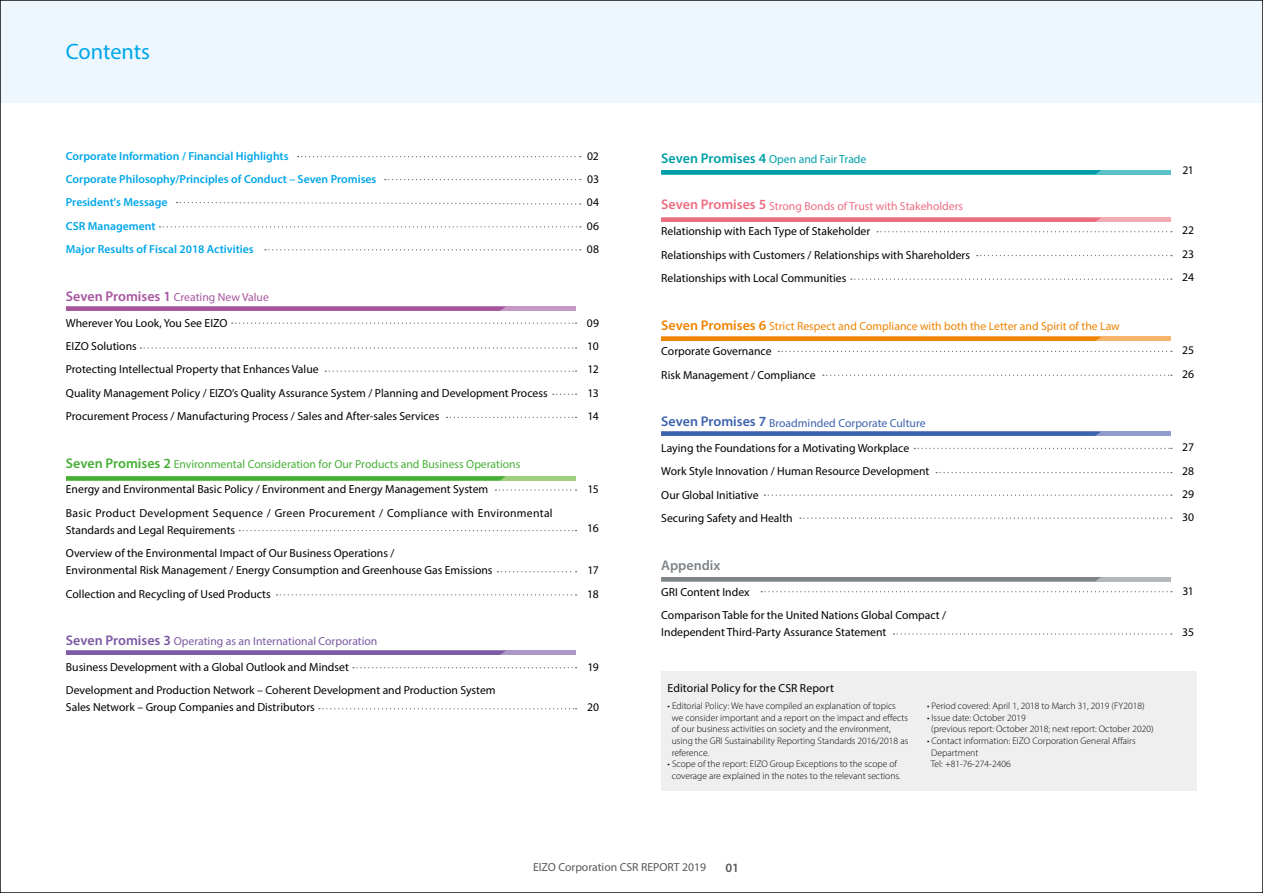
<style>
.page{position:relative;width:1263px;height:893px;background:#fff}
.page>*{position:absolute;margin:0;border:0;box-sizing:border-box;transform-origin:0 0}
.t1{font:22.35px "Myriad Pro";letter-spacing:-.005em;color:#00a7ea}
.t2{font:600 14.1px "Myriad Pro";color:#7d8488}
.t3{font:600 12.75px "Myriad Pro";color:#595757}
.t4{font:11.7px/23.4px "Myriad Pro";color:#000}
.t5{font:600 11.7px/23.4px "Myriad Pro";color:#00a7ea}
.t6{font:11.7px/17px "Myriad Pro";letter-spacing:.025em;color:#000}
.t7{font:11.7px/25.5px "Myriad Pro";color:#f08300}
.t8{font:11.7px "Myriad Pro";color:#009fa8}
.t9{font:11.7px "Myriad Pro";color:#595757}
.t10{font:300 9.6px/11.7px "Myriad Pro";color:#000}
.s1{font-weight:600;font-size:14.1px;color:#a6559d}
.s2{color:#a6559d}
.s3{font-weight:600;font-size:14.1px;color:#45b035}
.s4{color:#45b035}
.s5{font-weight:600;font-size:14.1px;color:#7b59a3}
.s6{color:#7b59a3}
.s7{font-weight:600;font-size:14.1px}
.s8{font-weight:600;font-size:14.1px;color:#ec6d81}
.s9{color:#ec6d81}
.s10{color:#000}
.s11{font-weight:600;font-size:14.1px;color:#3d62ad}
.s12{color:#3d62ad}
</style>
<div class="page">
<div style="left:0;top:0;width:1263px;height:102px;background:#edf7fd"></div>
<hr style="left:661px;top:170px;width:510px;height:4px;background:#5bc1c8">
<hr style="left:661px;top:218px;width:510px;height:4px;background:#f4acb2">
<hr style="left:661px;top:337px;width:510px;height:4px;background:#f7b56a">
<hr style="left:66px;top:476px;width:510px;height:4px;background:#a0cf80">
<hr style="left:66px;top:651px;width:510px;height:4px;background:#ad97c7">
<hr style="left:66px;top:307px;width:510px;height:4px;background:#c699c4">
<svg style="left:66px;top:307px;width:439px;height:4px;background:#a7579e"></svg>
<hr style="left:661px;top:170px;width:440px;height:4px;background:#009fa8">
<hr style="left:661px;top:218px;width:440px;height:4px;background:#ec6d81">
<hr style="left:661px;top:337px;width:440px;height:4px;background:#f08300">
<hr style="left:661px;top:577px;width:510px;height:4px;background:#b3b9bc">
<hr style="left:661px;top:577px;width:440px;height:4px;background:#7d8488">
<hr style="left:661px;top:432px;width:510px;height:4px;background:#8f9acd">
<svg style="left:661px;top:432px;width:440px;height:4px;background:#4064ae"></svg>
<svg style="left:66px;top:476px;width:440px;height:4px;background:#4bb23a"></svg>
<hr style="left:66px;top:651px;width:439px;height:4px;background:#7b59a3">
<div style="left:661px;top:672px;width:536px;height:119px;background:#efefef"></div>
<svg style="left:298px;top:156px;width:283px;height:1px"></svg>
<svg style="left:385px;top:179px;width:196px;height:1px"></svg>
<svg style="left:176px;top:201px;width:405px;height:4px"></svg>
<svg style="left:159px;top:226px;width:422px;height:2px"></svg>
<svg style="left:877px;top:231px;width:295px;height:1px"></svg>
<svg style="left:778px;top:351px;width:394px;height:1px"></svg>
<svg style="left:823px;top:375px;width:349px;height:1px"></svg>
<svg style="left:914px;top:448px;width:258px;height:1px"></svg>
<svg style="left:936px;top:472px;width:236px;height:1px"></svg>
<svg style="left:764px;top:495px;width:408px;height:1px"></svg>
<svg style="left:800px;top:517px;width:372px;height:2px"></svg>
<svg style="left:761px;top:591px;width:411px;height:1px"></svg>
<svg style="left:893px;top:633px;width:279px;height:2px"></svg>
<svg style="left:977px;top:255px;width:195px;height:1px"></svg>
<svg style="left:851px;top:279px;width:321px;height:1px"></svg>
<svg style="left:265px;top:249px;width:316px;height:1px"></svg>
<svg style="left:232px;top:323px;width:345px;height:1px"></svg>
<svg style="left:140px;top:347px;width:437px;height:2px"></svg>
<svg style="left:325px;top:370px;width:252px;height:2px"></svg>
<svg style="left:446px;top:417px;width:131px;height:1px"></svg>
<svg style="left:495px;top:489px;width:82px;height:2px"></svg>
<svg style="left:239px;top:530px;width:338px;height:1px"></svg>
<svg style="left:497px;top:571px;width:80px;height:1px"></svg>
<svg style="left:276px;top:594px;width:301px;height:1px"></svg>
<svg style="left:319px;top:708px;width:258px;height:1px"></svg>
<svg style="left:353px;top:667px;width:224px;height:1px"></svg>
<svg style="left:553px;top:394px;width:24px;height:1px"></svg>
<h1 class="t1" style="left:66px;top:37px;width:86px">Contents</h1>
<p class="t5" style="left:66px;top:144px;width:312px">Corporate Information / Financial Highlights<br>Corporate Philosophy/Principles of Conduct – Seven Promises President's Message<br>CSR Management<br>Major Results of Fiscal 2018 Activities</p>
<p class="t4" style="left:66px;top:284px;width:204px;line-height:25.5px"><span class="s1">Seven Promises 1</span> <span class="s2">Creating New Value<br></span>Wherever You Look, You See EIZO</p>
<p class="t4" style="left:66px;top:334px;width:483px">EIZO Solutions<br>Protecting Intellectual Property that Enhances Value<br>Quality Management Policy / EIZO’s Quality Assurance System / Planning and Development Process Procurement Process / Manufacturing Process / Sales and After-sales Services</p>
<p class="t4" style="left:66px;top:451px;width:456px;line-height:25.5px"><span class="s3">Seven Promises 2</span> <span class="s4">Environmental Consideration for Our Products and Business Operations<br></span>Energy and Environmental Basic Policy / Environment and Energy Management System</p>
<p class="t6" style="left:66px;top:504px;width:488px">Basic Product Development Sequence / Green Procurement / Compliance with Environmental<br>Standards and Legal Requirements</p>
<p class="t4" style="left:66px;top:545px;width:428px;line-height:17px">Overview of the Environmental Impact of Our Business Operations /<br>Environmental Risk Management / Energy Consumption and Greenhouse Gas Emissions</p>
<p class="t4" style="left:66px;top:582px;width:206px">Collection and Recycling of Used Products</p>
<p class="t4" style="left:66px;top:629px;width:313px;line-height:25.5px"><span class="s5">Seven Promises 3</span> <span class="s6">Operating as an International Corporation<br></span>Business Development with a Global Outlook and Mindset</p>
<p class="t4" style="left:66px;top:682px;width:431px;line-height:17px">Development and Production Network – Coherent Development and Production System<br>Sales Network – Group Companies and Distributors</p>
<p class="t4" style="left:587px;top:144px;width:14px;text-align:justify">02<br>03<br>04<br>06<br>08</p>
<p class="t4" style="left:587px;top:311px;width:14px;text-align:justify">09<br>10<br>12<br>13<br>14</p>
<p class="t4" style="left:587px;top:478px;width:13px">15</p>
<p class="t4" style="left:587px;top:516px;width:13px">16</p>
<p class="t4" style="left:587px;top:558px;width:13px">17<br>18</p>
<p class="t4" style="left:587px;top:655px;width:13px">19</p>
<p class="t4" style="left:587px;top:696px;width:13px">20</p>
<p class="t8" style="left:661px;top:152px;width:207px"><span class="s7">Seven Promises 4</span> Open and Fair Trade</p>
<p class="t4" style="left:661px;top:193px;width:303px;line-height:25.5px"><span class="s8">Seven Promises 5</span> <span class="s9">Strong Bonds of Trust with Stakeholders<br></span>Relationship with Each Type of Stakeholder</p>
<p class="t4" style="left:661px;top:243px;width:310px">Relationships with Customers / Relationships with Shareholders<br>Relationships with Local Communities</p>
<p class="t7" style="left:661px;top:313px;width:460px"><span class="s7">Seven Promises 6</span> Strict Respect and Compliance with both the Letter and Spirit of the Law<br><span class="s10">Corporate Governance</span></p>
<p class="t4" style="left:661px;top:363px;width:156px">Risk Management / Compliance</p>
<p class="t4" style="left:661px;top:410px;width:266px;line-height:25.5px"><span class="s11">Seven Promises 7</span> <span class="s12">Broadminded Corporate Culture<br></span>Laying the Foundations for a Motivating Workplace</p>
<p class="t4" style="left:661px;top:460px;width:270px">Work Style Innovation / Human Resource Development<br>Our Global Initiative<br>Securing Safety and Health</p>
<p class="t2" style="left:661px;top:556px;width:61px">Appendix</p>
<p class="t4" style="left:661px;top:580px;width:286px">GRI Content Index<br>Comparison Table for the United Nations Global Compact /</p>
<p class="t4" style="left:661px;top:620px;width:227px">Independent Third-Party Assurance Statement</p>
<p class="t4" style="left:668px;top:676px;width:168px">Editorial Policy for the CSR Report</p>
<p class="t10" style="left:672px;top:700px;width:238px;text-indent:-4px">• Editorial Policy: We have compiled an explanation of topics we consider important and a report on the impact and effects of our business activities on society and the environment, using the GRI Sustainability Reporting Standards 2016/2018 as reference.</p>
<p class="t10" style="left:668px;top:758px;width:234px;text-align:center">• Scope of the report: EIZO Group Exceptions to the scope of coverage are explained in the notes to the relevant sections.</p>
<p class="t10" style="left:927px;top:700px;width:219px">• Period covered: April 1, 2018 to March 31, 2019 (FY2018)</p>
<p class="t10" style="left:931px;top:711px;width:224px;text-indent:-4px">• Issue date: October 2019<br>(previous report: October 2018; next report: October 2020)</p>
<p class="t10" style="left:931px;top:735px;width:206px;text-indent:-4px">• Contact information: EIZO Corporation General Affairs<br>Department<br>Tel: +81-76-274-2406</p>
<p class="t4" style="left:1182px;top:158px;width:13px">21</p>
<p class="t4" style="left:1182px;top:218px;width:14px;text-align:justify">22<br>23<br>24</p>
<p class="t4" style="left:1182px;top:339px;width:14px">25<br>26</p>
<p class="t4" style="left:1182px;top:435px;width:14px;text-align:justify">27<br>28<br>29<br>30</p>
<p class="t4" style="left:1182px;top:579px;width:13px">31</p>
<p class="t4" style="left:1182px;top:620px;width:13px">35</p>
<p class="t9" style="left:533px;top:860px;width:174px">EIZO Corporation CSR REPORT 2019</p>
<p class="t3" style="left:725px;top:859px;width:15px">01</p>
</div>
